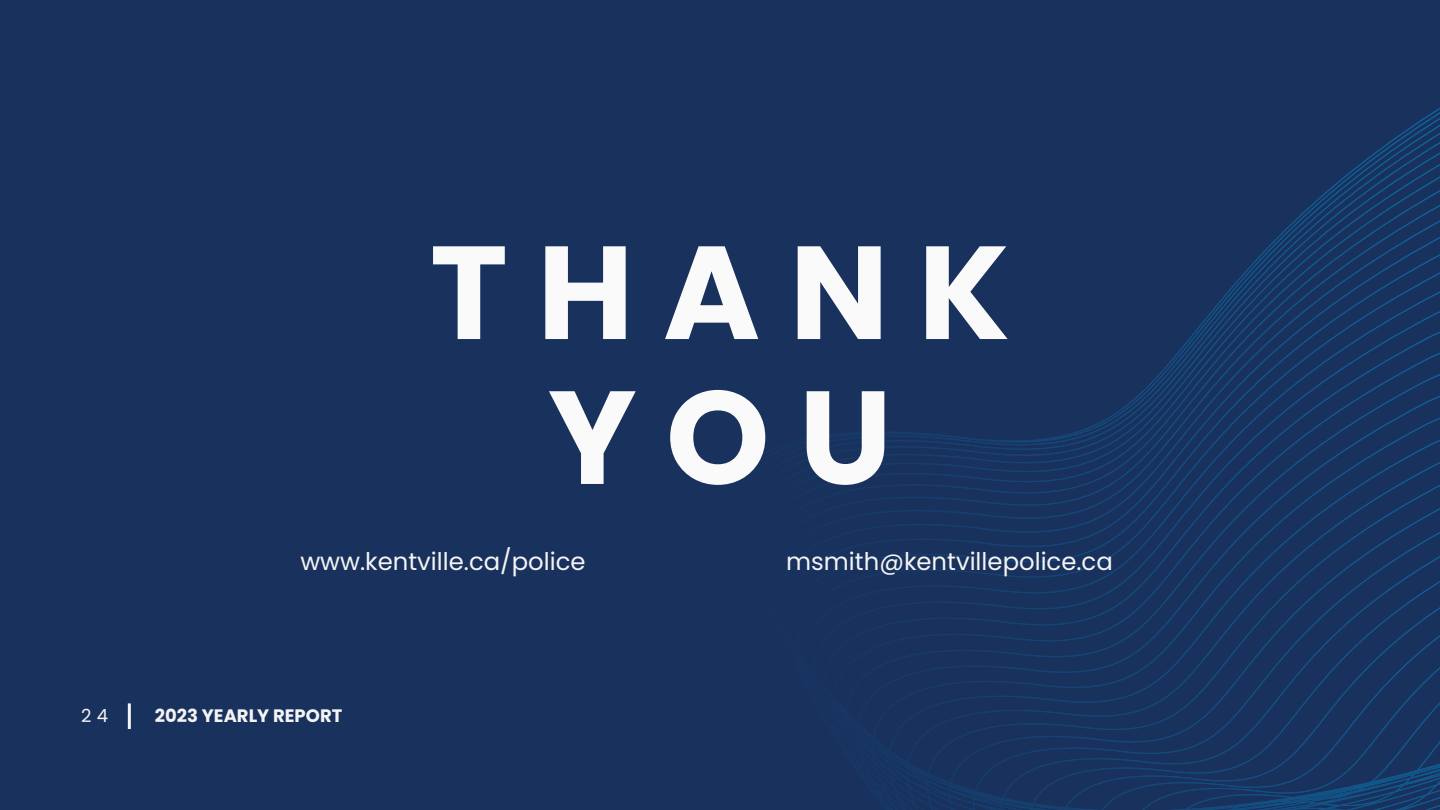
<style>
.page{position:relative;width:1440px;height:810px;background:#19315d}
.page>*{position:absolute;margin:0;border:0;box-sizing:border-box;transform-origin:0 0}
.t1{font:700 132.1px "Poppins";letter-spacing:.22em;color:#fafafa}
.t2{font:24.3px "Poppins";color:#f4f4f4}
.t3{font:700 18px "Poppins";color:#f4f4f4}
.t4{font:18px "Poppins";color:#f4f4f4}
</style>
<div class="page">
<hr style="left:128px;top:703px;width:3px;height:26px;background:#f4f4f4">
<svg style="left:833px;top:108px;width:607px;height:702px"></svg>
<p class="t1" style="left:430px;top:200px;width:582px">THANK</p>
<h2 class="t1" style="left:548px;top:345px;width:346px">YOU</h2>
<h2 class="t2" style="left:300px;top:545px;width:287px">www.kentville.ca/police</h2>
<h1 class="t2" style="left:786px;top:545px;width:328px">msmith@kentvillepolice.ca</h1>
<p class="t4" style="left:81px;top:703px;width:29px">2 4</p>
<p class="t3" style="left:155px;top:703px;width:189px">2023 YEARLY REPORT</p>
</div>
